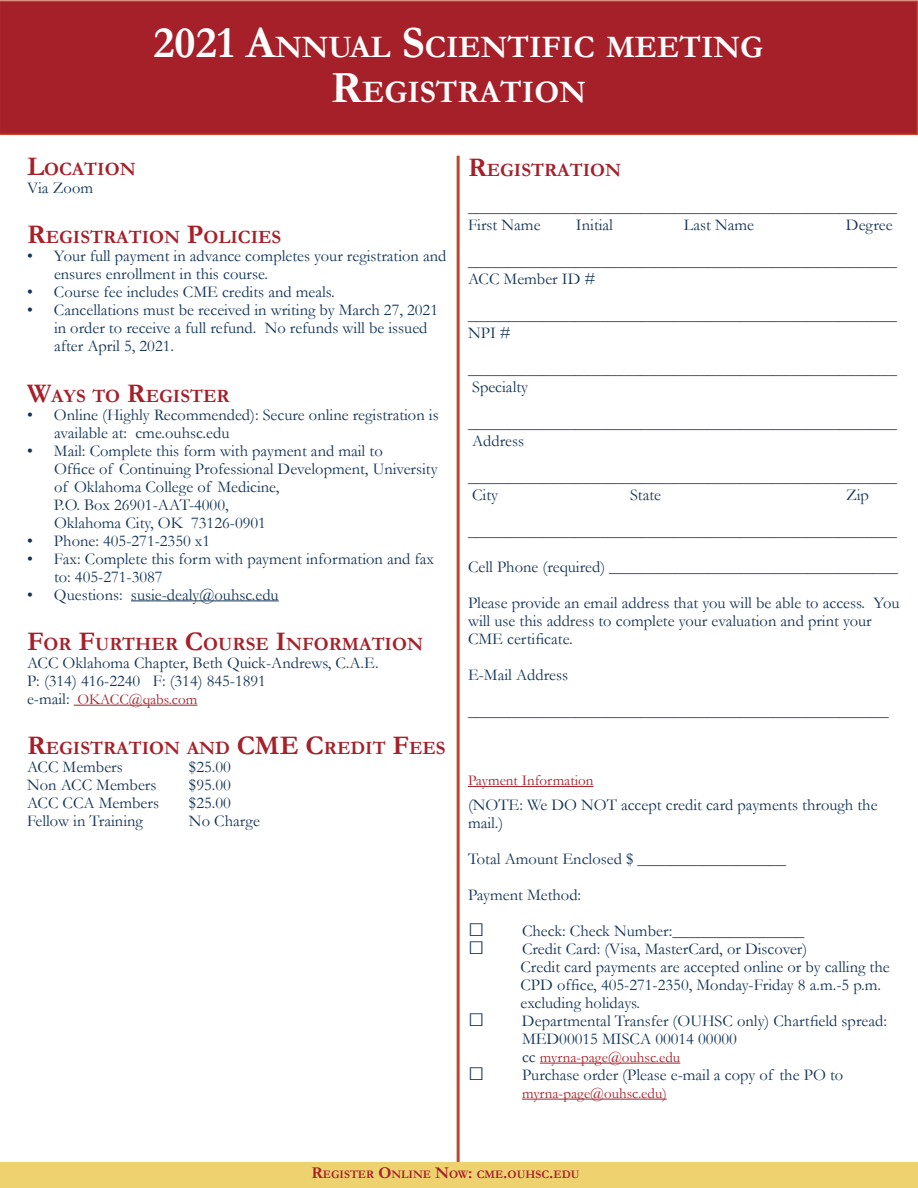
<style>
.page{position:relative;width:918px;height:1188px;background:#fff}
.page>*{position:absolute;margin:0;border:0;box-sizing:border-box;transform-origin:0 0}
.t1{font:700 31.5px "Garamond";color:#fff}
.t2{font:700 18.9px "Garamond";color:#a6202a}
.t3{font:16.5px/18px "Garamond";color:#113358}
.t4{font:15px "Garamond";color:#a6202a}
.t5{font:700 11.55px "Garamond";color:#a6202a}
.s1{font-size:45px}
.s2{font-size:27px}
.s3{font-size:16.5px;color:#113358}
.s4{font-size:16.5px}
</style>
<div class="page">
<div style="left:0;top:0;width:918px;height:135px;background:#a6202a"></div>
<hr style="left:457px;top:156px;width:3px;height:1009px;background:#bf462a">
<hr style="left:468px;top:786px;width:126px;height:1px;background:#a6202a">
<hr style="left:540px;top:1063px;width:140px;height:1px;background:#a6202a">
<hr style="left:522px;top:1099px;width:145px;height:1px;background:#a6202a">
<hr style="left:131px;top:600px;width:148px;height:1px;background:#113358">
<hr style="left:74px;top:705px;width:123px;height:1px;background:#a6202a">
<div style="left:0;top:1162px;width:918px;height:26px;background:#eed270"></div>
<p class="t1" style="left:153px;top:26px;width:611px"><span class="s1">2021 A</span>NNUAL <span class="s1">S</span>CIENTIFIC MEETING</p>
<p class="t1" style="left:331px;top:71px;width:257px"><span class="s1">R</span>EGISTRATION</p>
<p class="t2" style="left:27px;top:156px;width:110px"><span class="s2">L</span>OCATION</p>
<p class="t3" style="left:27px;top:178px;width:68px">Via Zoom</p>
<p class="t2" style="left:27px;top:224px;width:254px"><span class="s2">R</span>EGISTRATION <span class="s2">P</span>OLICIES</p>
<p class="t3" style="left:54px;top:247px;width:394px;text-indent:-27px">• Your full payment in advance completes your registration and ensures enrollment in this course.</p>
<p class="t3" style="left:27px;top:283px;width:309px">• Course fee includes CME credits and meals.</p>
<p class="t3" style="left:54px;top:301px;width:386px;text-indent:-27px">• Cancellations must be received in writing by March 27, 2021 in order to receive a full refund. No refunds will be issued after April 5, 2021.</p>
<p class="t2" style="left:27px;top:383px;width:204px"><span class="s2">W</span>AYS TO <span class="s2">R</span>EGISTER</p>
<p class="t3" style="left:54px;top:405px;width:386px;text-indent:-27px">• Online (Highly Recommended): Secure online registration is available at: cme.ouhsc.edu</p>
<p class="t3" style="left:54px;top:441px;width:385px;text-indent:-27px">• Mail: Complete this form with payment and mail to<br>Office of Continuing Professional Development, University of Oklahoma College of Medicine,</p>
<p class="t3" style="left:54px;top:495px;width:213px">P.O. Box 26901-AAT-4000,<br>Oklahoma City, OK 73126-0901</p>
<p class="t3" style="left:27px;top:531px;width:185px">• Phone: 405-271-2350 x1</p>
<p class="t3" style="left:54px;top:549px;width:382px;text-indent:-27px">• Fax: Complete this form with payment information and fax to: 405-271-3087</p>
<p class="t3" style="left:27px;top:585px;width:253px">• Questions: susie-dealy@ouhsc.edu</p>
<p class="t2" style="left:27px;top:631px;width:398px"><span class="s2">F</span>OR <span class="s2">F</span>URTHER <span class="s2">C</span>OURSE <span class="s2">I</span>NFORMATION</p>
<p class="t3" style="left:27px;top:653px;width:353px">ACC Oklahoma Chapter, Beth Quick-Andrews, C.A.E.</p>
<p class="t3" style="left:27px;top:671px;width:241px">P: (314) 416-2240 F: (314) 845-1891</p>
<p class="t4" style="left:27px;top:689px;width:172px"><span class="s3">e-mail:</span> OKACC@qabs.com</p>
<p class="t2" style="left:27px;top:736px;width:418px"><span class="s2">R</span>EGISTRATION AND <span class="s2">CME C</span>REDIT <span class="s2">F</span>EES</p>
<p class="t3" style="left:27px;top:758px;width:97px">ACC Members</p>
<p class="t3" style="left:189px;top:758px;width:43px">$25.00</p>
<p class="t3" style="left:27px;top:776px;width:131px">Non ACC Members</p>
<p class="t3" style="left:189px;top:776px;width:43px">$95.00</p>
<p class="t3" style="left:27px;top:794px;width:134px">ACC CCA Members</p>
<p class="t3" style="left:189px;top:794px;width:43px">$25.00</p>
<p class="t3" style="left:27px;top:812px;width:117px">Fellow in Training</p>
<p class="t3" style="left:189px;top:812px;width:72px">No Charge</p>
<p class="t2" style="left:468px;top:157px;width:155px"><span class="s2">R</span>EGISTRATION</p>
<p class="t3" style="left:468px;top:197px;width:430px">____________________________________________________</p>
<p class="t3" style="left:468px;top:215px;width:74px">First Name</p>
<p class="t3" style="left:576px;top:215px;width:39px">Initial</p>
<p class="t3" style="left:684px;top:215px;width:72px">Last Name</p>
<p class="t3" style="left:846px;top:215px;width:48px">Degree</p>
<p class="t3" style="left:468px;top:251px;width:430px">____________________________________________________</p>
<p class="t3" style="left:468px;top:269px;width:129px">ACC Member ID #</p>
<p class="t3" style="left:468px;top:305px;width:430px">____________________________________________________</p>
<p class="t3" style="left:468px;top:323px;width:44px">NPI #</p>
<p class="t3" style="left:468px;top:359px;width:430px">____________________________________________________</p>
<p class="t3" style="left:472px;top:377px;width:58px">Specialty</p>
<p class="t3" style="left:468px;top:413px;width:430px">____________________________________________________</p>
<p class="t3" style="left:472px;top:431px;width:54px">Address</p>
<p class="t3" style="left:468px;top:467px;width:430px">____________________________________________________</p>
<p class="t3" style="left:472px;top:485px;width:27px">City</p>
<p class="t3" style="left:630px;top:485px;width:33px">State</p>
<p class="t3" style="left:846px;top:485px;width:25px">Zip</p>
<p class="t3" style="left:468px;top:521px;width:430px">____________________________________________________</p>
<p class="t3" style="left:468px;top:557px;width:432px">Cell Phone (required) ___________________________________</p>
<p class="t3" style="left:468px;top:593px;width:433px">Please provide an email address that you will be able to access. You will use this address to complete your evaluation and print your<br>CME certificate.</p>
<p class="t3" style="left:468px;top:665px;width:102px">E-Mail Address</p>
<p class="t3" style="left:468px;top:701px;width:422px">___________________________________________________</p>
<p class="t4" style="left:468px;top:771px;width:127px">Payment Information</p>
<p class="t3" style="left:468px;top:795px;width:411px">(NOTE: We DO NOT accept credit card payments through the mail.)</p>
<p class="t3" style="left:468px;top:849px;width:320px">Total Amount Enclosed $ __________________</p>
<p class="t3" style="left:468px;top:885px;width:115px">Payment Method:</p>
<p class="t3" style="left:468px;top:921px;width:338px"><span class="s2">□</span> Check: Check Number:________________</p>
<p class="t3" style="left:468px;top:939px;width:341px"><span class="s2">□</span> Credit Card: (Visa, MasterCard, or Discover)</p>
<p class="t3" style="left:521px;top:957px;width:371px">Credit card payments are accepted online or by calling the<br>CPD office, 405-271-2350, Monday-Friday 8 a.m.-5 p.m. excluding holidays.</p>
<p class="t3" style="left:522px;top:1011px;width:366px;text-indent:-54px"><span class="s2">□</span> Departmental Transfer (OUHSC only) Chartfield spread:<br>MED00015 MISCA 00014 00000</p>
<p class="t4" style="left:522px;top:1047px;width:160px"><span class="s3">cc</span> myrna-page@ouhsc.edu</p>
<p class="t3" style="left:468px;top:1065px;width:377px"><span class="s2">□</span> Purchase order (Please e-mail a copy of the PO to</p>
<p class="t4" style="left:522px;top:1083px;width:146px">myrna-page@ouhsc.edu)</p>
<p class="t5" style="left:311px;top:1166px;width:270px"><span class="s4">R</span>EGISTER <span class="s4">O</span>NLINE <span class="s4">N</span>OW<span class="s4">:</span> CME<span class="s4">.</span>OUHSC <span class="s4">.</span>EDU</p>
</div>
